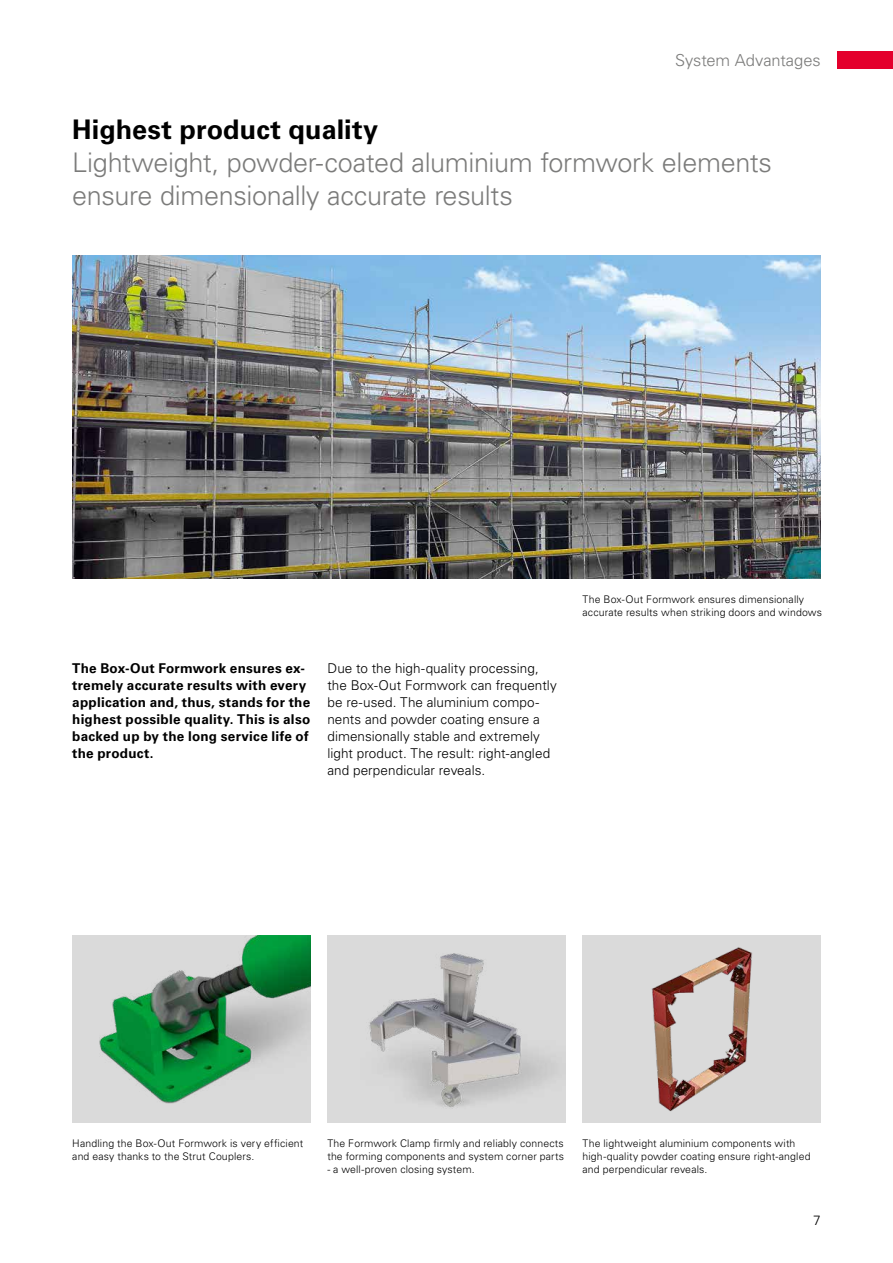
<style>
.page{position:relative;width:893px;height:1263px;background:#fff}
.page>*{position:absolute;margin:0;border:0;box-sizing:border-box;transform-origin:0 0}
.t1{font:300 27px/33px "Univers LT Pro";letter-spacing:-.015em;color:#7b7b7a}
.t2{font:700 27px "Univers LT Pro";letter-spacing:.005em;color:#000}
.t3{font:300 16.5px "Univers LT Pro";letter-spacing:-.005em;color:#7b7b7a}
.t4{font:300 13.5px/17px "Univers LT Pro";letter-spacing:.005em;color:#000}
.t5{font:700 13.5px/17px "Univers LT Pro";letter-spacing:.02em;color:#000}
.t6{font:300 10.5px/12.8px "Univers LT Pro";letter-spacing:.015em;color:#000}
</style>
<div class="page">
<div style="left:838px;top:51px;width:55px;height:17px;background:#e4002c"></div>
<img style="left:72px;top:255px;width:749px;height:323px">
<div style="left:583px;top:935px;width:238px;height:188px;background:#dadada"></div>
<img style="left:651px;top:947px;width:101px;height:165px">
<div style="left:327px;top:935px;width:239px;height:188px;background:#dadada"></div>
<img style="left:369px;top:953px;width:186px;height:156px">
<div style="left:72px;top:935px;width:238px;height:188px;background:#dadada"></div>
<img style="left:99px;top:935px;width:211px;height:169px">
<h2 class="t3" style="left:675px;top:50px;width:147px">System Advantages</h2>
<h1 class="t2" style="left:72px;top:113px;width:307px">Highest product quality</h1>
<h1 class="t1" style="left:72px;top:146px;width:701px">Lightweight, powder-coated aluminium formwork elements ensure dimensionally accurate results</h1>
<p class="t5" style="left:72px;top:660px;width:239px">The Box-Out Formwork ensures ex&shy;tremely accurate results with every application and, thus, stands for the highest possible quality. This is also backed up by the long service life of the product.</p>
<p class="t4" style="left:327px;top:660px;width:231px">Due to the high-quality processing, the Box-Out Formwork can frequently be re-used. The aluminium compo&shy;nents and powder coating ensure a dimensionally stable and extremely light product. The result: right-angled and perpendicular reveals.</p>
<p class="t6" style="left:583px;top:593px;width:241px">The Box-Out Formwork ensures dimensionally accurate results when striking doors and windows</p>
<p class="t6" style="left:72px;top:1137px;width:233px">Handling the Box-Out Formwork is very efficient and easy thanks to the Strut Couplers.</p>
<p class="t6" style="left:583px;top:1137px;width:230px">The lightweight aluminium components with high-quality powder coating ensure right-angled and perpendicular reveals.</p>
<p class="t6" style="left:327px;top:1137px;width:238px">The Formwork Clamp firmly and reliably connects the forming components and system corner parts</p>
<p class="t6" style="left:327px;top:1163px;width:149px">- a well-proven closing system.</p>
<p class="t4" style="left:813px;top:1212px;width:9px">7</p>
</div>
